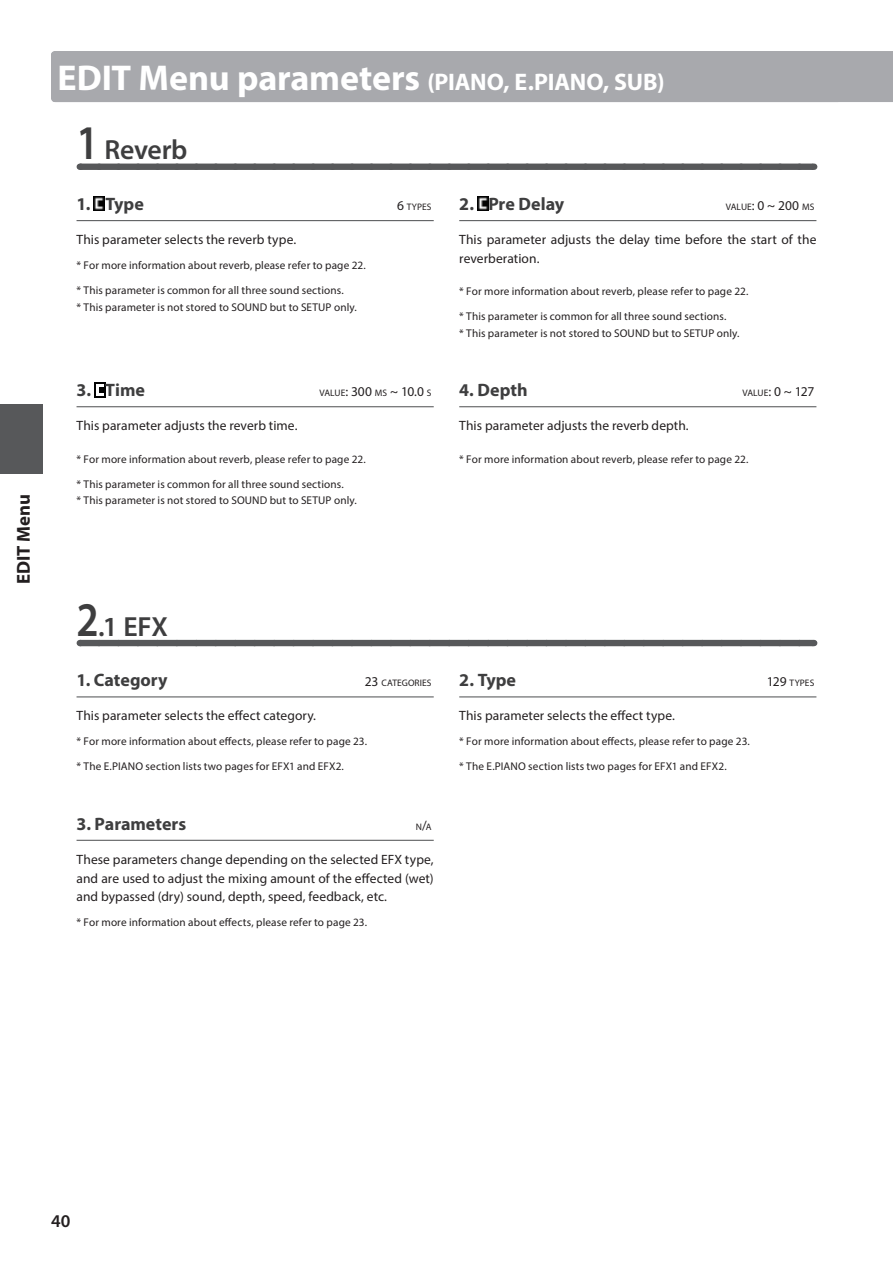
<style>
.page{position:relative;width:893px;height:1263px;background:#fff}
.page>*{position:absolute;margin:0;border:0;box-sizing:border-box;transform-origin:0 0}
.t1{font:600 27.75px "Myriad Pro";letter-spacing:-.01em;color:#3e3e3f}
.t2{font:700 24px "Myriad Pro";letter-spacing:-.01em;color:#fff}
.t3{font:700 18.75px "Myriad Pro";color:#231f20}
.t4{font:700 18px "Myriad Pro";color:#3e3e3f}
.t5{font:600 18px "Myriad Pro";color:#231f20}
.t6{font:13.5px/18.8px "Myriad Pro";letter-spacing:.005em;color:#231f20}
.t7{font:13.5px "Myriad Pro";color:#231f20}
.t8{font:11.25px/16.5px "Myriad Pro";letter-spacing:.01em;color:#231f20}
.t9{font:9.45px "Myriad Pro";letter-spacing:.005em;color:#231f20}
.s1{font-size:36px}
.s2{font-size:48.6px}
.s3{font-size:13.5px}
.s4{font-size:9.45px}
</style>
<div class="page">
<div style="left:0;top:404px;width:43px;height:69px;background:#57585a"></div>
<div style="left:51px;top:51px;width:842px;height:51px;background:#a8a9ad"></div>
<div style="left:80px;top:164px;width:733px;height:6px;background:#57585a"></div>
<div style="left:80px;top:640px;width:733px;height:6px;background:#57585a"></div>
<hr style="left:77px;top:220px;width:357px;height:1px;background:#57585a">
<img style="left:94px;top:196px;width:11px;height:15px">
<hr style="left:459px;top:220px;width:357px;height:1px;background:#57585a">
<img style="left:478px;top:196px;width:10px;height:15px">
<hr style="left:77px;top:406px;width:357px;height:1px;background:#57585a">
<img style="left:95px;top:382px;width:10px;height:15px">
<hr style="left:459px;top:406px;width:357px;height:1px;background:#57585a">
<hr style="left:77px;top:696px;width:357px;height:1px;background:#57585a">
<hr style="left:459px;top:696px;width:357px;height:1px;background:#57585a">
<hr style="left:77px;top:840px;width:357px;height:1px;background:#57585a">
<h3 class="t3" style="left:11px;top:584px;width:92px;rotate:-90deg">EDIT Menu</h3>
<h2 class="t2" style="left:57px;top:66px;width:609px"><span class="s1">EDIT Menu parameters</span> (PIANO, E.PIANO, SUB)</h2>
<h1 class="t1" style="left:77px;top:132px;width:112px"><span class="s2">1</span> Reverb</h1>
<h3 class="t4" style="left:77px;top:192px;width:69px">1. Type</h3>
<p class="t9" style="left:397px;top:201px;width:36px"><span class="s3">6</span> TYPES</p>
<p class="t6" style="left:77px;top:230px;width:221px">This parameter selects the reverb type.</p>
<p class="t8" style="left:77px;top:257px;width:291px">* For more information about reverb, please refer to page 22.</p>
<p class="t8" style="left:77px;top:282px;width:282px">* This parameter is common for all three sound sections.<br>* This parameter is not stored to SOUND but to SETUP only.</p>
<h3 class="t4" style="left:459px;top:192px;width:106px">2. Pre Delay</h3>
<p class="t9" style="left:726px;top:201px;width:90px">VALUE<span class="s3">: 0 ~ 200</span> MS</p>
<p class="t6" style="left:459px;top:230px;width:359px">This parameter adjusts the delay time before the start of the reverberation.</p>
<p class="t8" style="left:459px;top:283px;width:291px">* For more information about reverb, please refer to page 22.</p>
<p class="t8" style="left:459px;top:308px;width:282px">* This parameter is common for all three sound sections.<br>* This parameter is not stored to SOUND but to SETUP only.</p>
<h3 class="t4" style="left:77px;top:378px;width:70px">3. Time</h3>
<p class="t7" style="left:319px;top:383px;width:114px"><span class="s4">VALUE</span>: 300 <span class="s4">MS</span> ~ 10.0 <span class="s4">S</span></p>
<p class="t6" style="left:77px;top:416px;width:222px">This parameter adjusts the reverb time.</p>
<p class="t8" style="left:77px;top:451px;width:291px">* For more information about reverb, please refer to page 22.</p>
<p class="t8" style="left:77px;top:476px;width:282px">* This parameter is common for all three sound sections.<br>* This parameter is not stored to SOUND but to SETUP only.</p>
<h3 class="t4" style="left:459px;top:378px;width:70px">4. Depth</h3>
<p class="t9" style="left:742px;top:387px;width:73px">VALUE<span class="s3">:</span> <span class="s3">0 ~ 127</span></p>
<p class="t6" style="left:459px;top:416px;width:231px">This parameter adjusts the reverb depth.</p>
<p class="t8" style="left:459px;top:451px;width:291px">* For more information about reverb, please refer to page 22.</p>
<h1 class="t1" style="left:77px;top:609px;width:93px"><span class="s2">2</span>.1 EFX</h1>
<h3 class="t4" style="left:77px;top:668px;width:93px">1. Category</h3>
<p class="t9" style="left:365px;top:677px;width:68px"><span class="s3">23</span> CATEGORIES</p>
<p class="t6" style="left:77px;top:706px;width:241px">This parameter selects the effect category.</p>
<p class="t8" style="left:77px;top:733px;width:292px">* For more information about effects, please refer to page 23.</p>
<p class="t8" style="left:77px;top:758px;width:269px">* The E.PIANO section lists two pages for EFX1 and EFX2.</p>
<h3 class="t4" style="left:77px;top:812px;width:111px">3. Parameters</h3>
<p class="t9" style="left:416px;top:820px;width:17px">N<span class="s3">/</span>A</p>
<p class="t6" style="left:77px;top:850px;width:359px;text-align:justify">These parameters change depending on the selected EFX type, and are used to adjust the mixing amount of the effected (wet) and bypassed (dry) sound, depth, speed, feedback, etc.</p>
<p class="t8" style="left:77px;top:914px;width:292px">* For more information about effects, please refer to page 23.</p>
<h3 class="t4" style="left:459px;top:668px;width:58px">2. Type</h3>
<p class="t9" style="left:767px;top:677px;width:49px"><span class="s3">129</span> TYPES</p>
<p class="t6" style="left:459px;top:706px;width:217px">This parameter selects the effect type.</p>
<p class="t8" style="left:459px;top:733px;width:292px">* For more information about effects, please refer to page 23.</p>
<p class="t8" style="left:459px;top:758px;width:269px">* The E.PIANO section lists two pages for EFX1 and EFX2.</p>
<h3 class="t5" style="left:51px;top:1209px;width:21px">40</h3>
</div>
